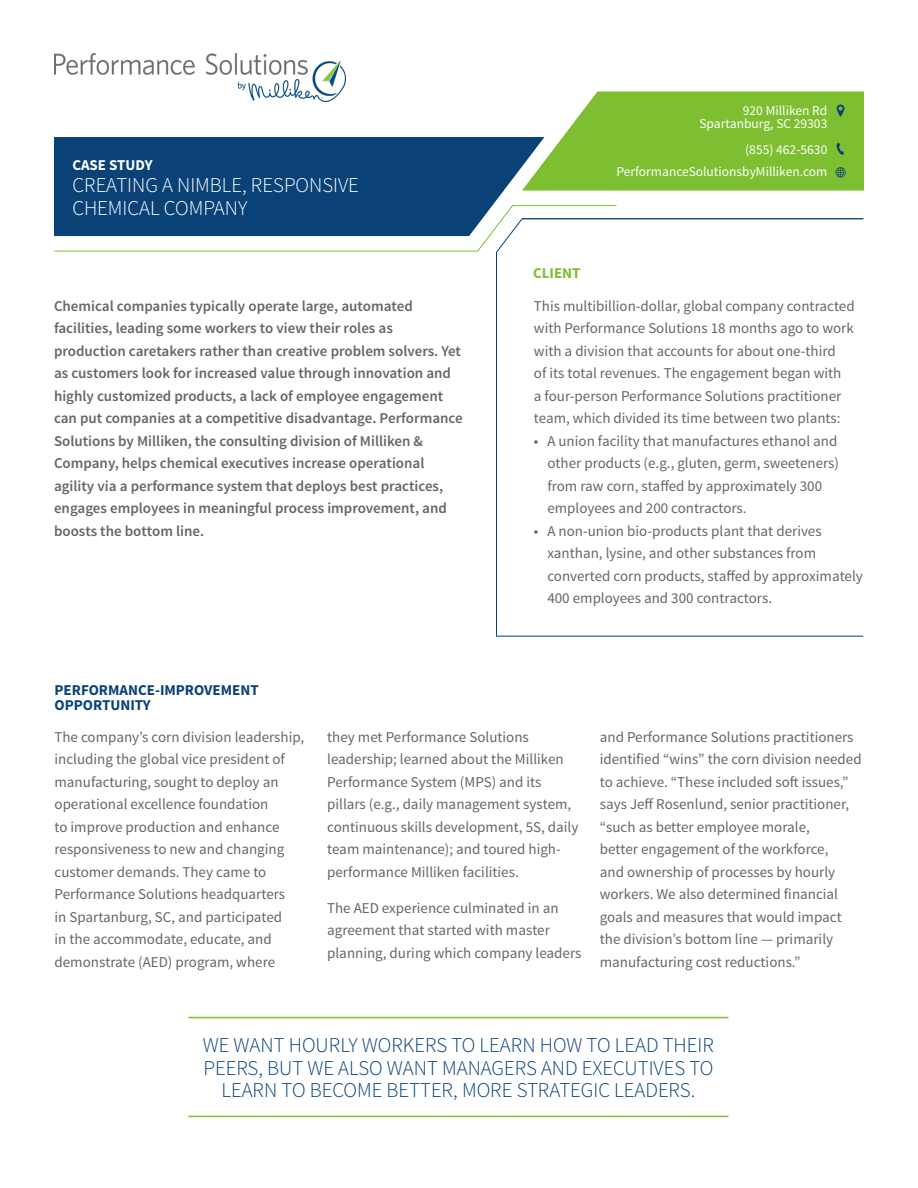
<style>
.page{position:relative;width:918px;height:1188px;background:#fff}
.page>*{position:absolute;margin:0;border:0;box-sizing:border-box;transform-origin:0 0}
.t1{font:300 21px/22.5px "Source Sans Pro";color:#0a4278;text-align:center}
.t2{font:300 21px/22.5px "Source Sans Pro";color:#fff}
.t3{font:15px/22.5px "Source Sans Pro";color:#666}
.t4{font:600 15px/22.5px "Source Sans Pro";color:#666}
.Paragraph_Style_1{font:700 15px/15px "Source Sans Pro";color:#0a4278}
.t5{font:700 15px "Source Sans Pro";color:#fff}
.Paragraph_Style_1-2{font:700 15px "Source Sans Pro";color:#7dbf30}
.t6{font:13.5px "Source Sans Pro";color:#fff}
</style>
<div class="page">
<div style="left:54px;top:137px;width:468px;height:68px;background:#0a4278"></div>
<img style="left:54px;top:54px;width:292px;height:48px">
<svg style="left:522px;top:92px;width:342px;height:99px;background:#88c346"></svg>
<svg style="left:54px;top:205px;width:563px;height:48px"></svg>
<hr style="left:522px;top:218px;width:341px;height:1px;background:#0a4278">
<hr style="left:497px;top:636px;width:366px;height:1px;background:#0a4278">
<hr style="left:496px;top:252px;width:1px;height:385px;background:#0a4278">
<hr style="left:188px;top:1116px;width:540px;height:1px;background:#7dbf30">
<hr style="left:188px;top:1017px;width:540px;height:1px;background:#7dbf30">
<p class="t5" style="left:72px;top:155px;width:82px">CASE STUDY</p>
<p class="t2" style="left:72px;top:174px;width:288px">CREATING A NIMBLE, RESPONSIVE<br>CHEMICAL COMPANY</p>
<p class="t4" style="left:54px;top:295px;width:410px">Chemical companies typically operate large, automated facilities, leading some workers to view their roles as production caretakers rather than creative problem solvers. Yet as customers look for increased value through innovation and highly customized products, a lack of employee engagement can put companies at a competitive disadvantage. Performance Solutions by Milliken, the consulting division of Milliken &amp; Company, helps chemical executives increase operational agility via a performance system that deploys best practices, engages employees in meaningful process improvement, and boosts the bottom line.</p>
<p class="Paragraph_Style_1" style="left:55px;top:683px;width:206px">PERFORMANCE-IMPROVEMENT<br>OPPORTUNITY</p>
<p class="t6" style="left:743px;top:102px;width:86px">920 Milliken Rd</p>
<p class="t6" style="left:699px;top:115px;width:129px">Spartanburg, SC 29303</p>
<p class="t6" style="left:745px;top:141px;width:84px">(855) 462-5630</p>
<p class="t6" style="left:616px;top:163px;width:213px">PerformanceSolutionsbyMilliken.com</p>
<p class="Paragraph_Style_1-2" style="left:533px;top:263px;width:49px">CLIENT</p>
<p class="t3" style="left:534px;top:295px;width:322px">This multibillion-dollar, global company contracted with Performance Solutions 18 months ago to work with a division that accounts for about one-third<br>of its total revenues. The engagement began with<br>a four-person Performance Solutions practitioner team, which divided its time between two plants:</p>
<p class="t3" style="left:547px;top:430px;width:293px;text-indent:-14px">• A union facility that manufactures ethanol and other products (e.g., gluten, germ, sweeteners) from raw corn, staffed by approximately 300 employees and 200 contractors.</p>
<p class="t3" style="left:547px;top:520px;width:317px;text-indent:-14px">• A non-union bio-products plant that derives xanthan, lysine, and other substances from converted corn products, staffed by approximately 400 employees and 300 contractors.</p>
<p class="t3" style="left:55px;top:726px;width:251px">The company’s corn division leadership, including the global vice president of manufacturing, sought to deploy an operational excellence foundation<br>to improve production and enhance responsiveness to new and changing customer demands. They came to Performance Solutions headquarters<br>in Spartanburg, SC, and participated<br>in the accommodate, educate, and demonstrate (AED) program, where</p>
<p class="t3" style="left:327px;top:726px;width:253px">they met Performance Solutions leadership; learned about the Milliken Performance System (MPS) and its pillars (e.g., daily management system, continuous skills development, 5S, daily team maintenance); and toured high&shy;performance Milliken facilities.</p>
<p class="t3" style="left:327px;top:897px;width:256px">The AED experience culminated in an agreement that started with master planning, during which company leaders</p>
<p class="t3" style="left:600px;top:726px;width:263px">and Performance Solutions practitioners identified “wins” the corn division needed to achieve. “These included soft issues,” says Jeff Rosenlund, senior practitioner, “such as better employee morale,<br>better engagement of the workforce,<br>and ownership of processes by hourly workers. We also determined financial goals and measures that would impact the division’s bottom line — primarily manufacturing cost reductions.”</p>
<p class="t1" style="left:203px;top:1034px;width:513px">WE WANT HOURLY WORKERS TO LEARN HOW TO LEAD THEIR<br>PEERS, BUT WE ALSO WANT MANAGERS AND EXECUTIVES TO<br>LEARN TO BECOME BETTER, MORE STRATEGIC LEADERS.</p>
</div>
